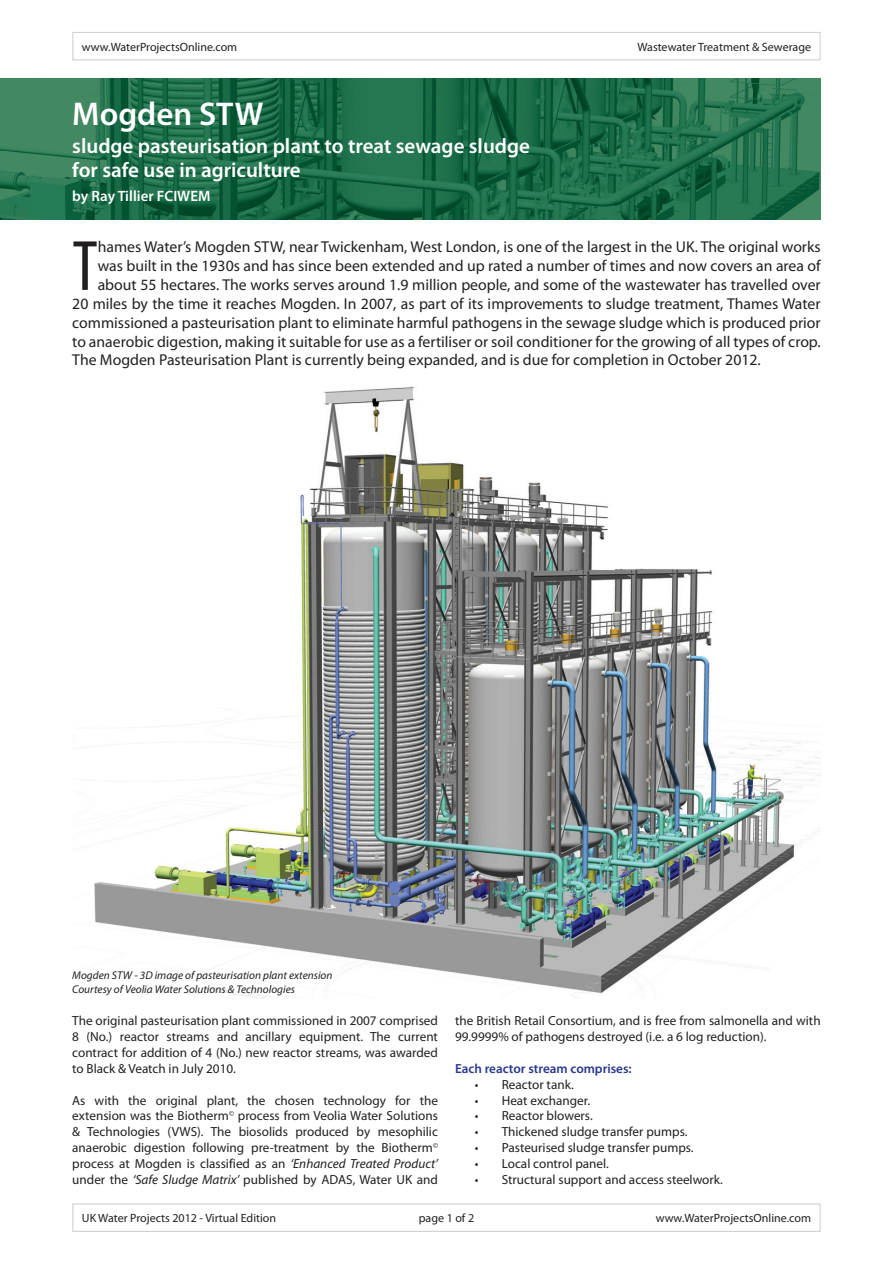
<style>
.page{position:relative;width:893px;height:1263px;background:#fff}
.page>*{position:absolute;margin:0;border:0;box-sizing:border-box;transform-origin:0 0}
.t1{font:condensed 71.85px "Myriad Pro";color:#231f20}
.t2{font:600 33px "Myriad Pro";color:#fff}
.t3{font:600 21px/24px "Myriad Pro";color:#fff}
.t4{font:15.75px "Myriad Pro";color:#231f20}
.t5{font:600 15px "Myriad Pro";color:#fff}
.t6{font:13.2px/15.9px "Myriad Pro";color:#231f20;text-align:justify}
.t7{font:600 13.2px "Myriad Pro";color:#283890}
.t8{font:12px "Myriad Pro";color:#231f20}
.t9{font:italic 11.25px/13.5px "Myriad Pro";color:#231f20}
.s1{font-style:italic}
</style>
<div class="page">
<img style="left:92px;top:386px;width:729px;height:613px">
<img style="left:0;top:79px;width:821px;height:140px">
<div style="left:72px;top:1203px;width:749px;height:29px;border:1px solid #d1d2d4"></div>
<div style="left:72px;top:32px;width:749px;height:28px;border:1px solid #d1d2d4"></div>
<p class="t8" style="left:82px;top:39px;width:157px">www.WaterProjectsOnline.com</p>
<p class="t8" style="left:637px;top:39px;width:175px">Wastewater Treatment &amp; Sewerage</p>
<h2 class="t2" style="left:72px;top:93px;width:193px">Mogden STW</h2>
<h3 class="t3" style="left:72px;top:134px;width:459px">sludge pasteurisation plant to treat sewage sludge for safe use in agriculture</h3>
<p class="t5" style="left:72px;top:187px;width:140px">by Ray Tillier FCIWEM</p>
<h1 class="t1" style="left:72px;top:223px;width:27px">T</h1>
<p class="t4" style="left:98px;top:237px;width:725px">hames Water’s Mogden STW, near Twickenham, West London, is one of the largest in the UK. The original works</p>
<p class="t4" style="left:98px;top:256px;width:725px">was built in the 1930s and has since been extended and up rated a number of times and now covers an area of</p>
<p class="t4" style="left:98px;top:275px;width:724px">about 55 hectares. The works serves around 1.9 million people, and some of the wastewater has travelled over</p>
<p class="t4" style="left:72px;top:294px;width:750px">20 miles by the time it reaches Mogden. In 2007, as part of its improvements to sludge treatment, Thames Water</p>
<p class="t4" style="left:72px;top:313px;width:750px">commissioned a pasteurisation plant to eliminate harmful pathogens in the sewage sludge which is produced prior</p>
<p class="t4" style="left:72px;top:332px;width:750px">to anaerobic digestion, making it suitable for use as a fertiliser or soil conditioner for the growing of all types of crop.</p>
<p class="t4" style="left:72px;top:350px;width:690px">The Mogden Pasteurisation Plant is currently being expanded, and is due for completion in October 2012.</p>
<p class="t9" style="left:72px;top:968px;width:262px">Mogden STW - 3D image of pasteurisation plant extension<br>Courtesy of Veolia Water Solutions &amp; Technologies</p>
<p class="t6" style="left:72px;top:1013px;width:367px">The original pasteurisation plant commissioned in 2007 comprised 8 (No.) reactor streams and ancillary equipment. The current contract for addition of 4 (No.) new reactor streams, was awarded to Black &amp; Veatch in July 2010.</p>
<p class="t6" style="left:72px;top:1092px;width:367px">As with the original plant, the chosen technology for the extension was the Biotherm<sup>©</sup> process from Veolia Water Solutions &amp; Technologies (VWS). The biosolids produced by mesophilic anaerobic digestion following pre-treatment by the Biotherm<sup>© </sup>process at Mogden is classified as an <span class="s1">‘Enhanced Treated Product’ </span>under the <span class="s1">‘Safe Sludge Matrix’</span> published by ADAS, Water UK and</p>
<p class="t6" style="left:455px;top:1013px;width:367px">the British Retail Consortium, and is free from salmonella and with<br>99.9999% of pathogens destroyed (i.e. a 6 log reduction).</p>
<p class="t7" style="left:455px;top:1060px;width:178px">Each reactor stream comprises:</p>
<p class="t6" style="left:475px;top:1076px;width:101px">• Reactor tank.</p>
<p class="t6" style="left:475px;top:1092px;width:117px">• Heat exchanger.</p>
<p class="t6" style="left:475px;top:1108px;width:119px">• Reactor blowers.</p>
<p class="t6" style="left:475px;top:1124px;width:214px">• Thickened sludge transfer pumps.</p>
<p class="t6" style="left:475px;top:1139px;width:220px">• Pasteurised sludge transfer pumps.</p>
<p class="t6" style="left:475px;top:1155px;width:136px">• Local control panel.</p>
<p class="t6" style="left:475px;top:1171px;width:250px">• Structural support and access steelwork.</p>
<p class="t8" style="left:82px;top:1211px;width:196px">UK Water Projects 2012 - Virtual Edition</p>
<p class="t8" style="left:419px;top:1211px;width:57px">page 1 of 2</p>
<p class="t8" style="left:656px;top:1211px;width:157px">www.WaterProjectsOnline.com</p>
</div>
